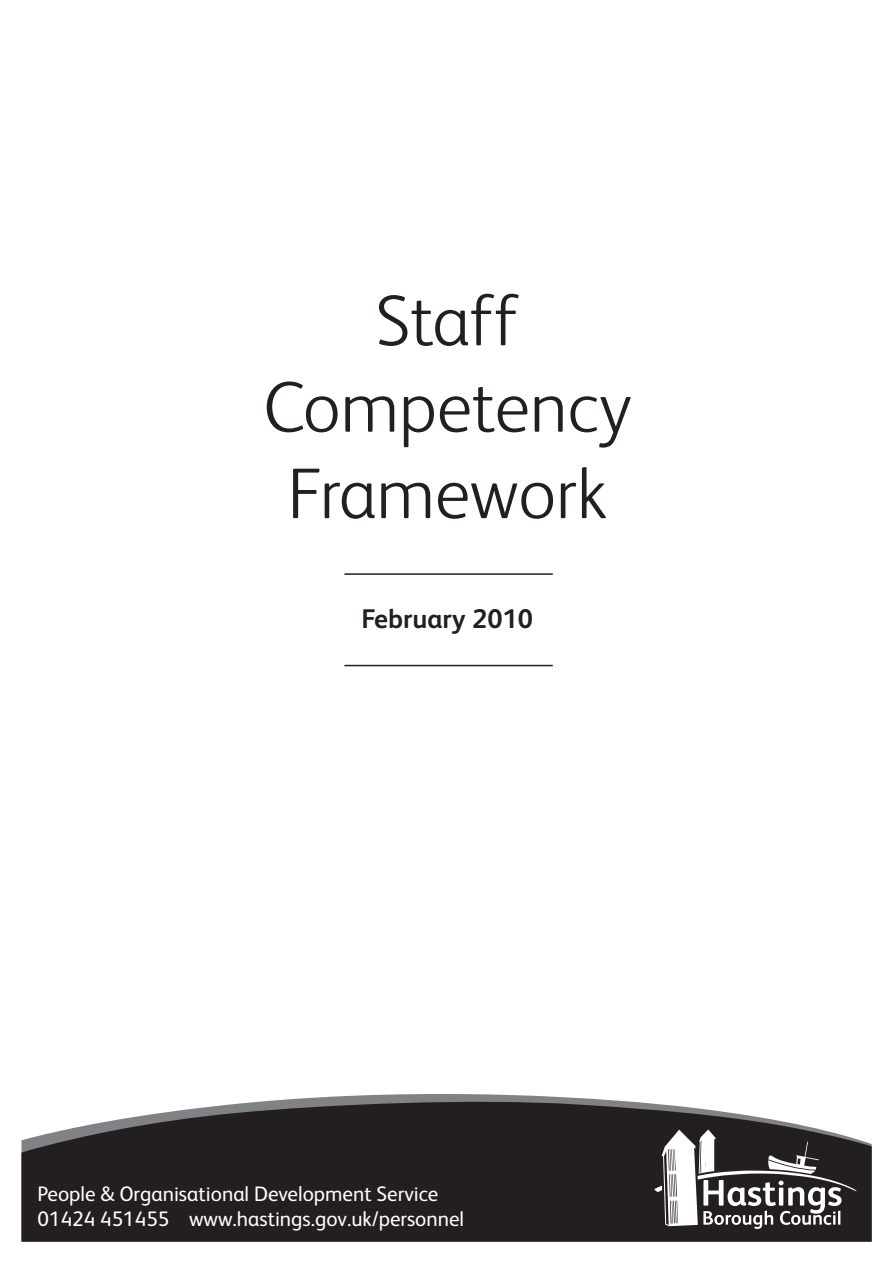
<style>
.page{position:relative;width:893px;height:1263px;background:#fff}
.page>*{position:absolute;margin:0;border:0;box-sizing:border-box;transform-origin:0 0}
.t1{font:300 72px/86.4px "FS Albert";color:#231f20;text-align:center}
.t2{font:700 27px "FS Albert";color:#231f20}
.t3{font:21px/25.2px "FS Albert";color:#fff}
</style>
<div class="page">
<hr style="left:344px;top:573px;width:209px;height:2px;background:#231f20">
<hr style="left:344px;top:665px;width:209px;height:1px;background:#231f20">
<svg style="left:310px;top:1094px;width:266px;height:4px"></svg>
<svg style="left:21px;top:1098px;width:851px;height:144px;background:#3c393a"></svg>
<svg style="left:654px;top:1129px;width:202px;height:100px"></svg>
<h1 class="t1" style="left:263px;top:277px;width:370px">Staff<br>Competency<br>Framework</h1>
<p class="t2" style="left:362px;top:603px;width:173px">February 2010</p>
<p class="t3" style="left:38px;top:1181px;width:428px">People &amp; Organisational Development Service<br>01424 451455 www.hastings.gov.uk/personnel</p>
</div>
